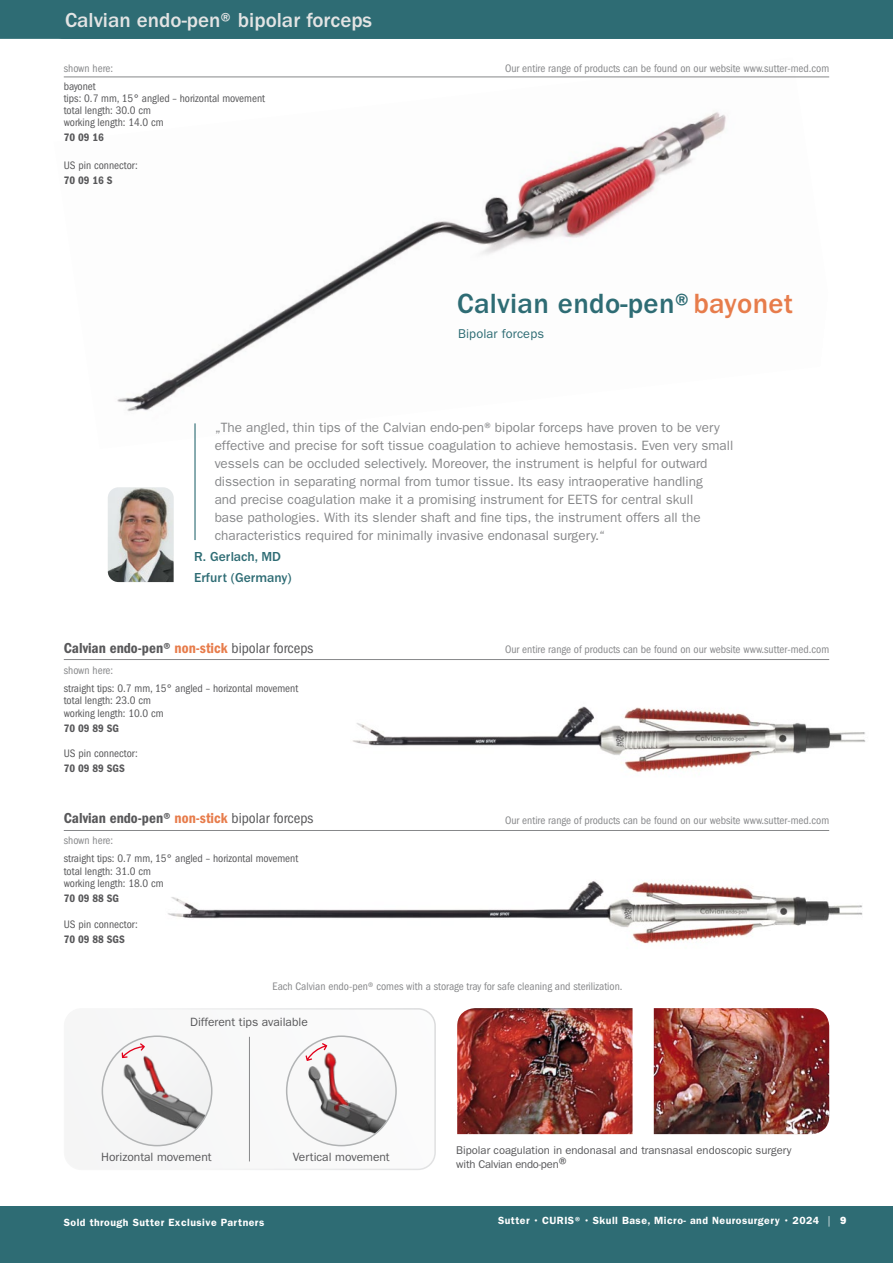
<style>
.page{position:relative;width:893px;height:1263px;background:#fff}
.page>*{position:absolute;margin:0;border:0;box-sizing:border-box;transform-origin:0 0}
.t1{font:500 28.8px "ITC Franklin Gothic Std";letter-spacing:.01em;color:#2e6c74}
.t2{font:500 21px "ITC Franklin Gothic Std";color:#e3e4e4}
.t3{font:15px "ITC Franklin Gothic Std Dm Cd";color:#58585a}
.t4{font:13.5px/18px "ITC Franklin Gothic Std";color:#87888a}
.t5{font:500 13.5px/21px "ITC Franklin Gothic Std";color:#2e6c74}
.t6{font:12.75px "ITC Franklin Gothic Std";letter-spacing:.01em;color:#2e6c74}
.t7{font:12px "ITC Franklin Gothic Std";color:#58585a}
.t8{font:condensed 11.25px/12.1px "ITC Franklin Gothic Std";color:#58585a}
.t9{font:condensed 11.25px "ITC Franklin Gothic Std";color:#87888a}
.t10{font:11.25px/13.5px "ITC Franklin Gothic Std";color:#58585a}
.t11{font:11.25px "ITC Franklin Gothic Std Dm Cd";color:#58585a}
.t12{font:10.5px "Franklin Gothic LT Pro Dm";letter-spacing:.045em;color:#fff}
.s1{color:#e77c4b}
.s2{font-family:"ITC Franklin Gothic Std";font-stretch:condensed}
.s3{font-size:16.5px}
.s4{font-size:7.5px}
.s5{font-family:"ITC Franklin Gothic Std"}
.s6{font-family:"ITC Franklin Gothic Std Hvy"}
</style>
<div class="page">
<div style="left:0;top:1206px;width:893px;height:57px;background:#2e6c74"></div>
<div style="left:0;top:0;width:893px;height:39px;background:#2e6c74"></div>
<img style="left:168px;top:881px;width:695px;height:63px">
<img style="left:63px;top:76px;width:765px;height:336px">
<hr style="left:64px;top:830px;width:765px;height:1px;background:#87888a">
<hr style="left:64px;top:659px;width:765px;height:1px;background:#87888a">
<hr style="left:194px;top:423px;width:2px;height:117px;background:#2e6c74">
<img style="left:654px;top:1008px;width:175px;height:126px">
<img style="left:457px;top:1008px;width:175px;height:126px">
<div style="left:65px;top:1009px;width:370px;height:160px;background:#f8f8f9;border-radius:17px"></div>
<div style="left:64px;top:1008px;width:372px;height:162px;border:2px solid #fff;border-radius:17px"></div>
<img style="left:102px;top:1036px;width:110px;height:109px;border-radius:55px">
<div style="left:102px;top:1035px;width:110px;height:111px;border:2px solid #b1b3b4;border-radius:50%"></div>
<svg style="left:122px;top:1043px;width:23px;height:15px"></svg>
<img style="left:287px;top:1036px;width:109px;height:109px;border-radius:55px">
<div style="left:286px;top:1035px;width:111px;height:111px;border:2px solid #b1b3b4;border-radius:50%"></div>
<svg style="left:306px;top:1043px;width:21px;height:18px"></svg>
<hr style="left:249px;top:1037px;width:1px;height:124px;background:#87888a">
<hr style="left:64px;top:77px;width:765px;height:1px;background:#87888a">
<img style="left:108px;top:487px;width:66px;height:95px">
<img style="left:457px;top:706px;width:409px;height:66px">
<img style="left:353px;top:723px;width:104px;height:23px">
<h2 class="t2" style="left:65px;top:8px;width:309px">Calvian endo-pen® bipolar forceps</h2>
<p class="t9" style="left:64px;top:61px;width:51px">shown here:</p>
<p class="t8" style="left:64px;top:80px;width:203px">bayonet<br>tips: 0.7 mm, 15° angled – horizontal movement total length: 30.0 cm<br>working length: 14.0 cm</p>
<p class="t11" style="left:64px;top:131px;width:42px">70 09 16</p>
<p class="t8" style="left:64px;top:159px;width:76px">US pin connector:</p>
<p class="t11" style="left:64px;top:173px;width:50px">70 09 16 S</p>
<p class="t9" style="left:505px;top:61px;width:326px">Our entire range of products can be found on our website www.sutter-med.com</p>
<h1 class="t1" style="left:457px;top:287px;width:338px">Calvian endo-pen® <span class="s1">bayonet</span></h1>
<p class="t6" style="left:458px;top:327px;width:87px">Bipolar forceps</p>
<p class="t4" style="left:215px;top:419px;width:520px">„The angled, thin tips of the Calvian endo-pen® bipolar forceps have proven to be very effective and precise for soft tissue coagulation to achieve hemostasis. Even very small vessels can be occluded selectively. Moreover, the instrument is helpful for outward dissection in separating normal from tumor tissue. Its easy intraoperative handling<br>and precise coagulation make it a promising instrument for EETS for central skull<br>base pathologies. With its slender shaft and fine tips, the instrument offers all the characteristics required for minimally invasive endonasal surgery.“</p>
<p class="t5" style="left:194px;top:546px;width:99px">R. Gerlach, MD<br>Erfurt (Germany)</p>
<p class="t3" style="left:64px;top:640px;width:251px">Calvian endo-pen® <span class="s1">non-stick</span> <span class="s2">bipolar forceps</span></p>
<p class="t9" style="left:64px;top:664px;width:51px">shown here:</p>
<p class="t8" style="left:64px;top:682px;width:236px">straight tips: 0.7 mm, 15° angled – horizontal movement total length: 23.0 cm<br>working length: 10.0 cm</p>
<p class="t11" style="left:64px;top:721px;width:57px">70 09 89 SG</p>
<p class="t8" style="left:64px;top:748px;width:76px">US pin connector:</p>
<p class="t11" style="left:64px;top:762px;width:63px">70 09 89 SGS</p>
<p class="t3" style="left:64px;top:810px;width:251px">Calvian endo-pen® <span class="s1">non-stick</span> <span class="s2">bipolar forceps</span></p>
<p class="t9" style="left:64px;top:834px;width:51px">shown here:</p>
<p class="t8" style="left:64px;top:853px;width:236px">straight tips: 0.7 mm, 15° angled – horizontal movement total length: 31.0 cm<br>working length: 18.0 cm</p>
<p class="t11" style="left:64px;top:892px;width:57px">70 09 88 SG</p>
<p class="t8" style="left:64px;top:918px;width:76px">US pin connector:</p>
<p class="t11" style="left:64px;top:932px;width:63px">70 09 88 SGS</p>
<p class="t9" style="left:505px;top:643px;width:326px">Our entire range of products can be found on our website www.sutter-med.com</p>
<p class="t9" style="left:505px;top:813px;width:326px">Our entire range of products can be found on our website www.sutter-med.com</p>
<p class="t9" style="left:273px;top:980px;width:351px">Each Calvian endo-pen® comes with a storage tray for safe cleaning and sterilization.</p>
<p class="t7" style="left:190px;top:1015px;width:119px">Different tips available</p>
<p class="t7" style="left:101px;top:1150px;width:112px">Horizontal movement</p>
<p class="t7" style="left:293px;top:1150px;width:98px">Vertical movement</p>
<p class="t10" style="left:456px;top:1143px;width:337px">Bipolar coagulation in endonasal and transnasal endoscopic surgery with Calvian endo-pen<span class="s3">®</span></p>
<p class="t12" style="left:64px;top:1216px;width:202px">Sold through Sutter Exclusive Partners</p>
<p class="t12" style="left:498px;top:1214px;width:350px">Sutter <span class="s4">•</span> CURIS® <span class="s4">•</span> Skull Base, Micro- and Neurosurgery <span class="s4">•</span> 2024 <span class="s5">|</span> <span class="s6">9</span></p>
</div>
